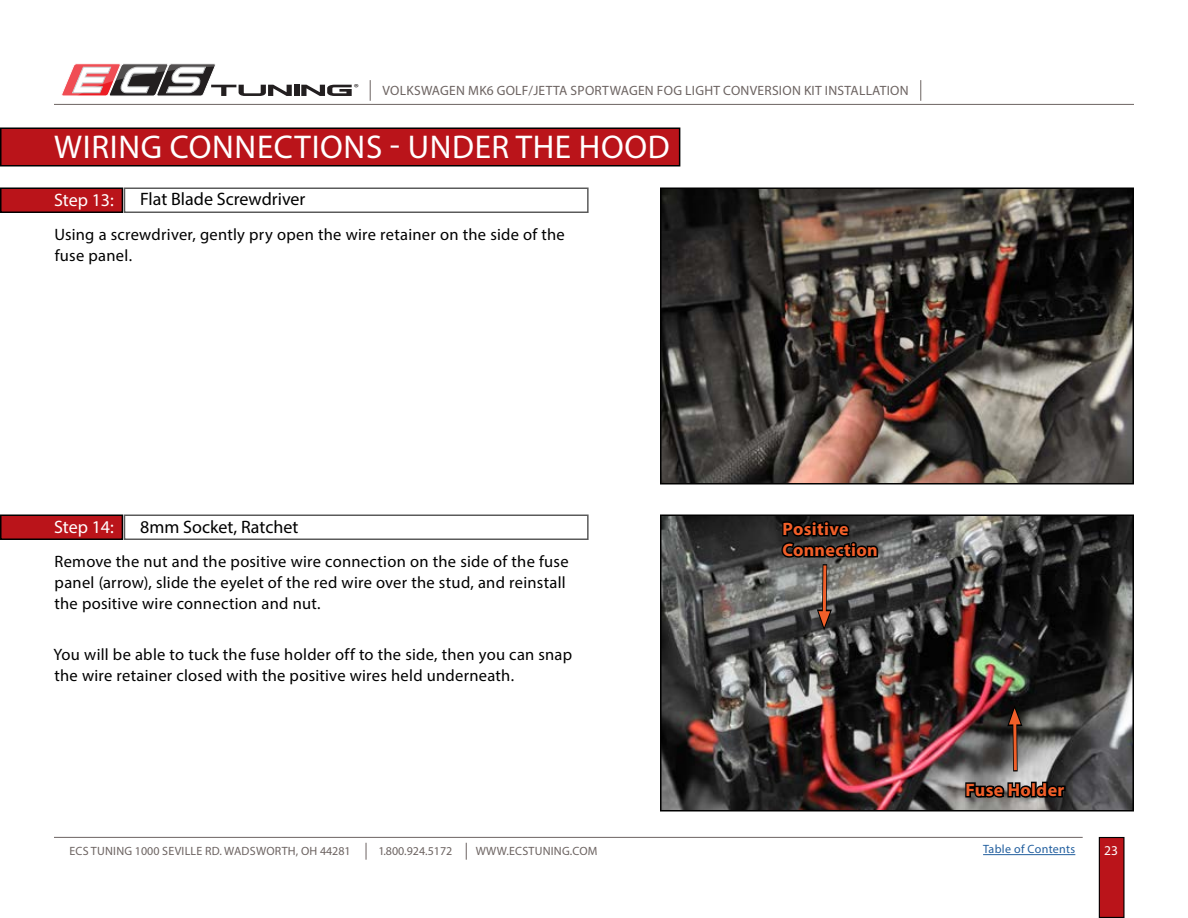
<style>
.page{position:relative;width:1188px;height:918px;background:#fff}
.page>*{position:absolute;margin:0;border:0;box-sizing:border-box;transform-origin:0 0}
.t1{font:33px "Myriad Pro";letter-spacing:.02em;color:#fff}
.t2{font:18px "Myriad Pro";color:#000}
.t3{font:700 18px/21px "Myriad Pro";letter-spacing:.02em;color:#f15f29}
.t4{font:18px "Myriad Pro";color:#fff}
.t5{font:16.5px/21px "Myriad Pro";letter-spacing:.015em;color:#000}
.t6{font:13.5px "Myriad Pro";letter-spacing:.02em;color:#6c6361}
.t7{font:13.5px "Myriad Pro";color:#fff}
.t8{font:12px "Myriad Pro";letter-spacing:.02em;color:#6c6361}
.t9{font:12px "Myriad Pro";letter-spacing:.025em;color:#215e9e}
.t10{font:12px "Myriad Pro";color:#6c6361}
.t11{font:10.2px "Myriad";color:#231f20;scale:1.19 1}
</style>
<div class="page">
<div style="left:1099px;top:838px;width:25px;height:79px;background:#ba141a"></div>
<div style="left:1099px;top:837px;width:26px;height:81px;border:1px solid #000"></div>
<hr style="left:54px;top:837px;width:1029px;height:1px;background:#6c6361">
<svg style="left:366px;top:843px;width:1px;height:17px"></svg>
<svg style="left:466px;top:843px;width:1px;height:17px"></svg>
<hr style="left:54px;top:104px;width:1080px;height:1px;background:#6c6361">
<svg style="left:370px;top:80px;width:1px;height:21px"></svg>
<svg style="left:920px;top:80px;width:1px;height:21px"></svg>
<svg style="left:301px;top:85px;width:51px;height:11px"></svg>
<div style="left:294px;top:85px;width:5px;height:11px;background:#231f20"></div>
<svg style="left:61px;top:63px;width:231px;height:33px"></svg>
<hr style="left:983px;top:854px;width:92px;height:1px;background:#215e9e">
<img style="left:663px;top:191px;width:468px;height:290px">
<div style="left:660px;top:188px;width:474px;height:296px;border:2px solid #000"></div>
<div style="left:1px;top:188px;width:121px;height:24px;background:#ba141a"></div>
<div style="left:0;top:188px;width:123px;height:25px;border:2px solid #000"></div>
<div style="left:1px;top:515px;width:121px;height:24px;background:#ba141a"></div>
<div style="left:0;top:514px;width:123px;height:26px;border:2px solid #000"></div>
<img style="left:663px;top:517px;width:468px;height:292px">
<div style="left:660px;top:514px;width:474px;height:298px;border:2px solid #000"></div>
<svg style="left:780px;top:519px;width:100px;height:111px;background:#4e4b49"></svg>
<svg style="left:964px;top:705px;width:103px;height:151px"></svg>
<div style="left:1px;top:128px;width:679px;height:38px;background:#ba141a"></div>
<div style="left:0;top:128px;width:680px;height:38px;border:2px solid #000"></div>
<p class="t11" style="left:354px;top:81px;width:6px">®</p>
<p class="t6" style="left:383px;top:82px;width:528px">VOLKSWAGEN MK6 GOLF/JETTA SPORTWAGEN FOG LIGHT CONVERSION KIT INSTALLATION</p>
<h1 class="t1" style="left:54px;top:127px;width:617px">WIRING CONNECTIONS - UNDER THE HOOD</h1>
<p class="t4" style="left:54px;top:188px;width:61px">Step 13:</p>
<p class="t2" style="left:140px;top:188px;width:167px">Flat Blade Screwdriver</p>
<p class="t5" style="left:54px;top:224px;width:512px">Using a screwdriver, gently pry open the wire retainer on the side of the fuse panel.</p>
<p class="t4" style="left:54px;top:515px;width:61px">Step 14:</p>
<p class="t2" style="left:140px;top:515px;width:160px">8mm Socket, Ratchet</p>
<p class="t5" style="left:54px;top:551px;width:516px">Remove the nut and the positive wire connection on the side of the fuse panel (arrow), slide the eyelet of the red wire over the stud, and reinstall the positive wire connection and nut.</p>
<p class="t5" style="left:53px;top:644px;width:520px">You will be able to tuck the fuse holder off to the side, then you can snap the wire retainer closed with the positive wires held underneath.</p>
<p class="t3" style="left:782px;top:518px;width:97px">Positive<br>Connection</p>
<p class="t3" style="left:966px;top:779px;width:100px">Fuse Holder</p>
<p class="t9" style="left:983px;top:842px;width:94px">Table of Contents</p>
<p class="t8" style="left:69px;top:844px;width:283px">ECS TUNING 1000 SEVILLE RD. WADSWORTH, OH 44281</p>
<p class="t10" style="left:378px;top:844px;width:75px">1.800.924.5172</p>
<p class="t8" style="left:476px;top:844px;width:123px">WWW.ECSTUNING.COM</p>
<p class="t7" style="left:1104px;top:842px;width:15px">23</p>
</div>
